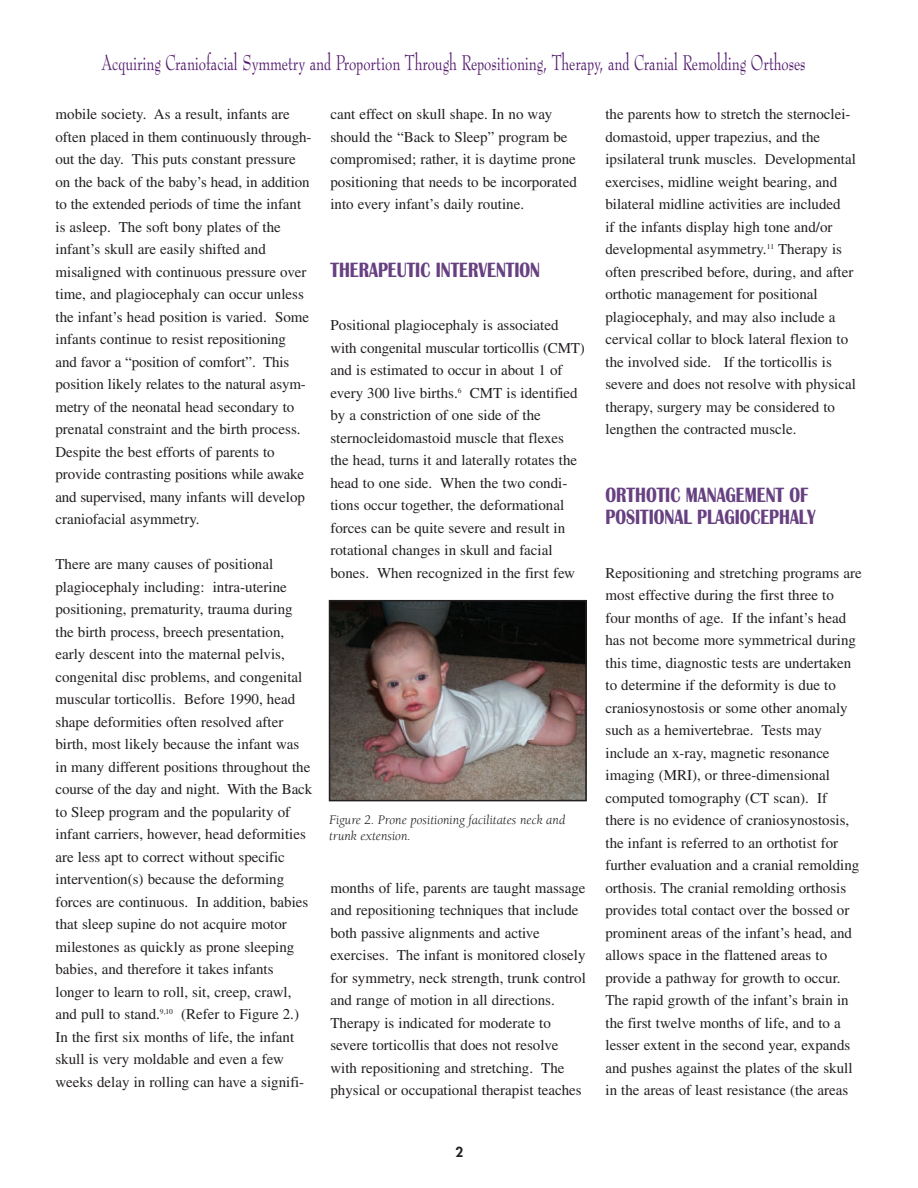
<style>
.page{position:relative;width:918px;height:1188px;background:#fff}
.page>*{position:absolute;margin:0;border:0;box-sizing:border-box;transform-origin:0 0}
.t1{font:700 21.45px/22.5px "Britannic";color:#674081;scale:.77 1}
.t2{font:21px "Bernhard Modern Regular DTC";color:#50186c;scale:.71 1}
.t3{font:15px/22.5px "Times";color:#231f20}
.t4{font:italic 13.5px/16.2px "Berkeley";color:#231f20}
.t5{font:800 13.5px "Futura";color:#231f20}
</style>
<div class="page">
<img style="left:332px;top:603px;width:252px;height:195px">
<div style="left:329px;top:600px;width:258px;height:201px;border:2px solid #231f20"></div>
<h2 class="t2" style="left:102px;top:53px;width:993px">Acquiring Craniofacial Symmetry and Proportion Through Repositioning, Therapy, and Cranial Remolding Orthoses</h2>
<p class="t3" style="left:56px;top:104px;width:258px">mobile society. As a result, infants are often placed in them continuously through&shy;out the day. This puts constant pressure on the back of the baby’s head, in addition to the extended periods of time the infant is asleep. The soft bony plates of the infant’s skull are easily shifted and misaligned with continuous pressure over time, and plagiocephaly can occur unless the infant’s head position is varied. Some infants continue to resist repositioning<br>and favor a “position of comfort”. This position likely relates to the natural asym&shy;metry of the neonatal head secondary to prenatal constraint and the birth process.<br>Despite the best efforts of parents to provide contrasting positions while awake and supervised, many infants will develop craniofacial asymmetry.</p>
<p class="t3" style="left:55px;top:554px;width:258px">There are many causes of positional plagiocephaly including: intra-uterine positioning, prematurity, trauma during the birth process, breech presentation, early descent into the maternal pelvis, congenital disc problems, and congenital muscular torticollis. Before 1990, head shape deformities often resolved after birth, most likely because the infant was in many different positions throughout the course of the day and night. With the Back to Sleep program and the popularity of infant carriers, however, head deformities are less apt to correct without specific intervention(s) because the deforming forces are continuous. In addition, babies that sleep supine do not acquire motor milestones as quickly as prone sleeping babies, and therefore it takes infants longer to learn to roll, sit, creep, crawl, and pull to stand.<sup>9,10</sup> (Refer to Figure 2.)<br>In the first six months of life, the infant skull is very moldable and even a few weeks delay in rolling can have a signifi-</p>
<p class="t3" style="left:330px;top:104px;width:248px">cant effect on skull shape. In no way should the “Back to Sleep” program be compromised; rather, it is daytime prone positioning that needs to be incorporated into every infant’s daily routine.</p>
<h1 class="t1" style="left:330px;top:260px;width:274px">THERAPEUTIC INTERVENTION</h1>
<p class="t3" style="left:330px;top:315px;width:256px">Positional plagiocephaly is associated with congenital muscular torticollis (CMT) and is estimated to occur in about 1 of every 300 live births.<sup>6</sup> CMT is identified by a constriction of one side of the sternocleidomastoid muscle that flexes the head, turns it and laterally rotates the head to one side. When the two condi&shy;tions occur together, the deformational forces can be quite severe and result in rotational changes in skull and facial bones. When recognized in the first few</p>
<p class="t4" style="left:329px;top:813px;width:238px">Figure 2. Prone positioning facilitates neck and trunk extension.</p>
<p class="t3" style="left:330px;top:878px;width:257px">months of life, parents are taught massage and repositioning techniques that include both passive alignments and active exercises. The infant is monitored closely for symmetry, neck strength, trunk control and range of motion in all directions.<br>Therapy is indicated for moderate to severe torticollis that does not resolve with repositioning and stretching. The physical or occupational therapist teaches</p>
<p class="t5" style="left:455px;top:1146px;width:9px">2</p>
<p class="t3" style="left:605px;top:104px;width:252px">the parents how to stretch the sternoclei&shy;domastoid, upper trapezius, and the ipsilateral trunk muscles. Developmental exercises, midline weight bearing, and bilateral midline activities are included<br>if the infants display high tone and/or developmental asymmetry.<sup>11</sup> Therapy is often prescribed before, during, and after orthotic management for positional plagiocephaly, and may also include a cervical collar to block lateral flexion to the involved side. If the torticollis is severe and does not resolve with physical therapy, surgery may be considered to lengthen the contracted muscle.</p>
<h1 class="t1" style="left:605px;top:485px;width:275px">ORTHOTIC MANAGEMENT OF<br>POSITIONAL PLAGIOCEPHALY</h1>
<p class="t3" style="left:605px;top:563px;width:258px">Repositioning and stretching programs are most effective during the first three to four months of age. If the infant’s head has not become more symmetrical during this time, diagnostic tests are undertaken to determine if the deformity is due to craniosynostosis or some other anomaly such as a hemivertebrae. Tests may include an x-ray, magnetic resonance imaging (MRI), or three-dimensional computed tomography (CT scan). If<br>there is no evidence of craniosynostosis, the infant is referred to an orthotist for further evaluation and a cranial remolding orthosis. The cranial remolding orthosis provides total contact over the bossed or prominent areas of the infant’s head, and allows space in the flattened areas to provide a pathway for growth to occur.<br>The rapid growth of the infant’s brain in the first twelve months of life, and to a lesser extent in the second year, expands and pushes against the plates of the skull in the areas of least resistance (the areas</p>
</div>
